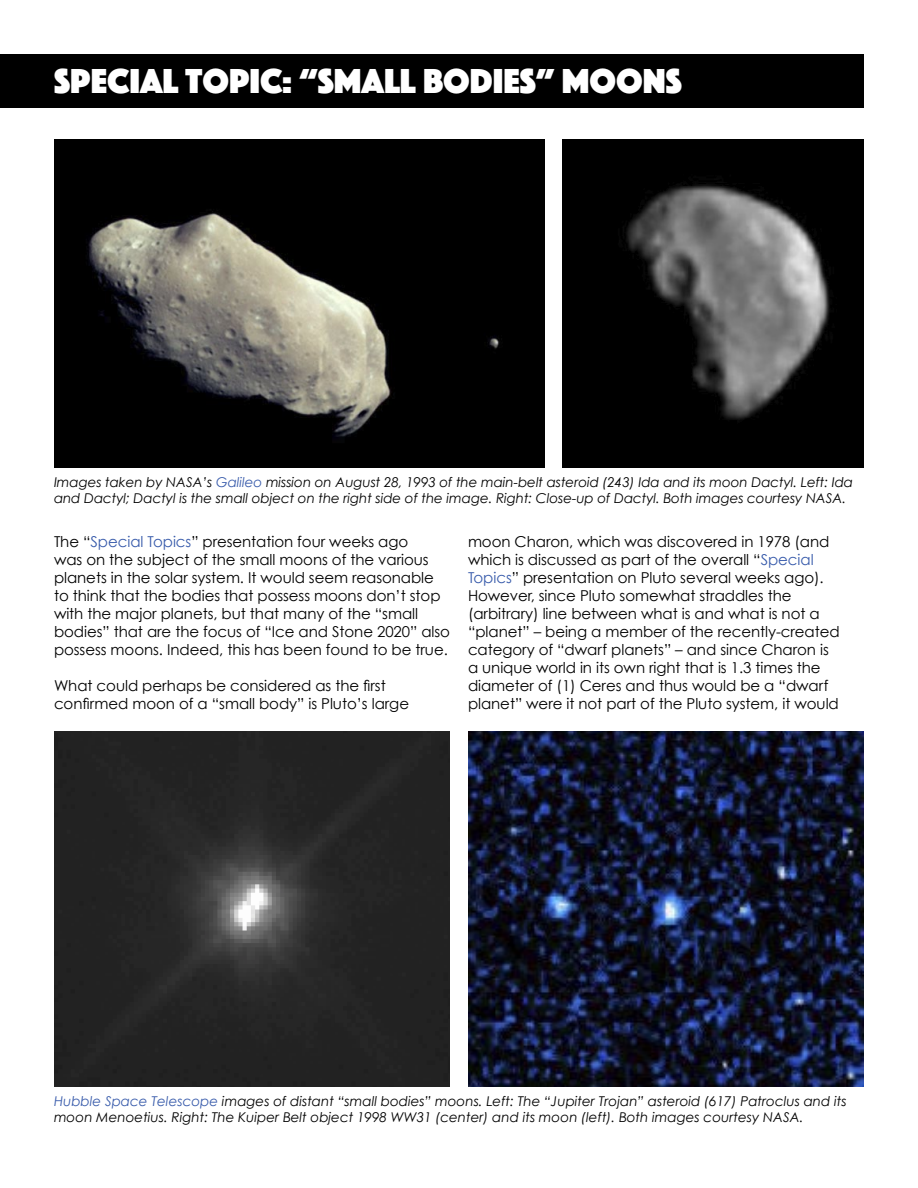
<style>
.page{position:relative;width:918px;height:1188px;background:#fff}
.page>*{position:absolute;margin:0;border:0;box-sizing:border-box;transform-origin:0 0}
.t1{font:36px "Phosphate Solid";color:#fff}
.Body_Type{font:15px/18px "Century Gothic";letter-spacing:-.005em;color:#000}
.Cutlines{font:italic 13.5px/16.2px "Century Gothic";color:#000}
.s1{color:#385bab}
</style>
<div class="page">
<div style="left:0;top:54px;width:864px;height:54px;background:#000"></div>
<img style="left:468px;top:731px;width:396px;height:356px">
<img style="left:54px;top:731px;width:396px;height:356px">
<img style="left:54px;top:140px;width:490px;height:328px">
<img style="left:562px;top:139px;width:302px;height:329px">
<p class="t1" style="left:54px;top:55px;width:629px">SPECIAL TOPIC: “SMALL BODIES” MOONS</p>
<p class="Cutlines" style="left:54px;top:474px;width:801px">Images taken by NASA’s <span class="s1">Galileo</span> mission on August 28, 1993 of the main-belt asteroid (243) Ida and its moon Dactyl. Left: Ida and Dactyl; Dactyl is the small object on the right side of the image. Right: Close-up of Dactyl. Both images courtesy NASA.</p>
<p class="Body_Type" style="left:54px;top:532px;width:398px">The “<span class="s1">Special Topics</span>” presentation four weeks ago<br>was on the subject of the small moons of the various planets in the solar system. It would seem reasonable to think that the bodies that possess moons don’t stop with the major planets, but that many of the “small bodies” that are the focus of “Ice and Stone 2020” also possess moons. Indeed, this has been found to be true.</p>
<p class="Body_Type" style="left:54px;top:676px;width:357px">What could perhaps be considered as the first confirmed moon of a “small body” is Pluto’s large</p>
<p class="Body_Type" style="left:468px;top:532px;width:373px">moon Charon, which was discovered in 1978 (and which is discussed as part of the overall “<span class="s1">Special Topics</span>” presentation on Pluto several weeks ago).<br>However, since Pluto somewhat straddles the (arbitrary) line between what is and what is not a “planet” – being a member of the recently-created category of “dwarf planets” – and since Charon is a unique world in its own right that is 1.3 times the diameter of (1) Ceres and thus would be a “dwarf planet” were it not part of the Pluto system, it would</p>
<p class="Cutlines" style="left:54px;top:1093px;width:794px"><span class="s1">Hubble Space Telescope</span> images of distant “small bodies” moons. Left: The “Jupiter Trojan” asteroid (617) Patroclus and its moon Menoetius. Right: The Kuiper Belt object 1998 WW31 (center) and its moon (left). Both images courtesy NASA.</p>
</div>
